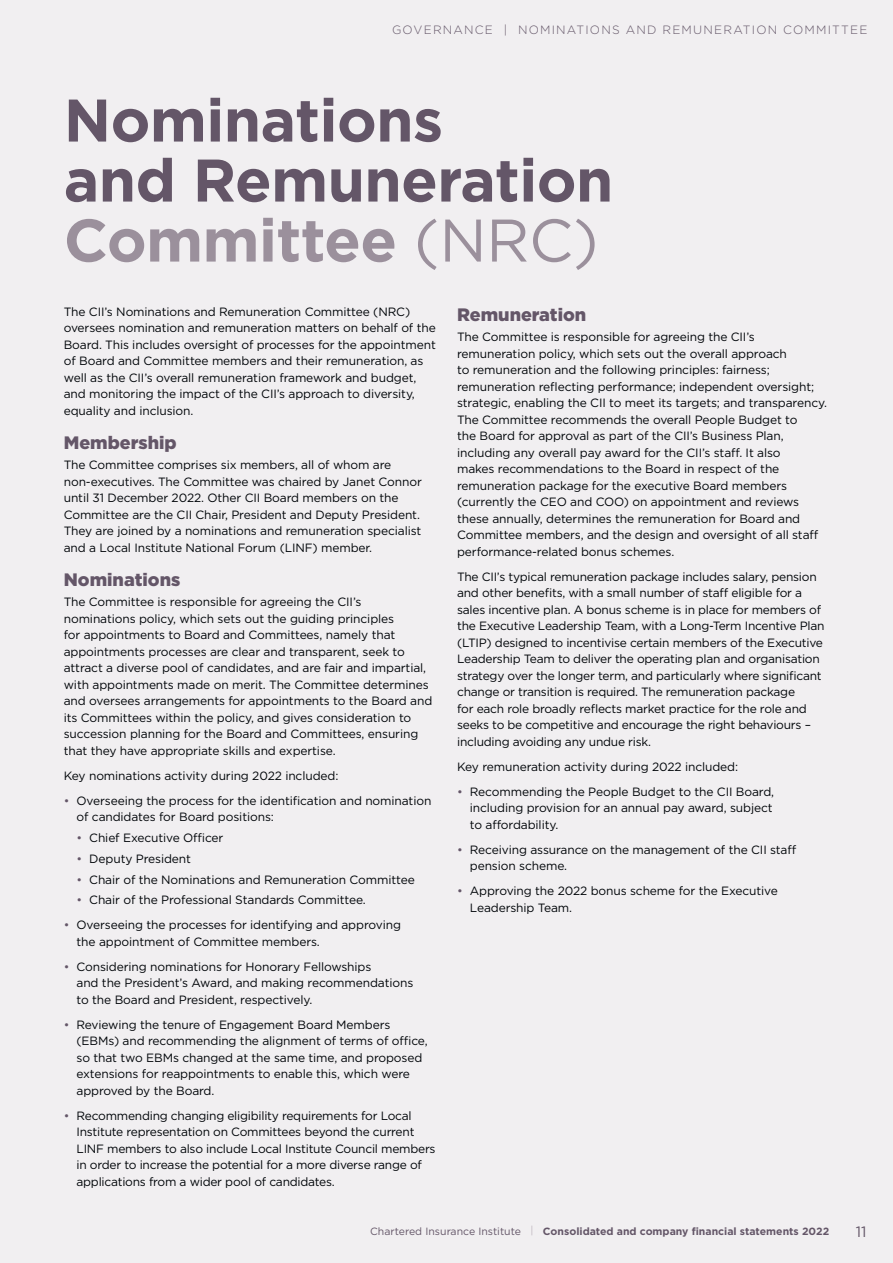
<style>
.page{position:relative;width:893px;height:1263px;background:#f1eff1}
.page>*{position:absolute;margin:0;border:0;box-sizing:border-box;transform-origin:0 0}
.t1{font:700 60px/60px "Gotham";letter-spacing:-.01em;color:#645668}
.t2{font:900 18px "Gotham";color:#645668}
.t3{font:15px "Gotham";color:#645668}
.t4{font:12px/16.5px "Gotham";letter-spacing:-.01em;color:#000408}
.t5{font:300 12px "Gotham";letter-spacing:.1em;color:#645668}
.t6{font:700 10.5px "Gotham";color:#645668}
.s1{color:#9b909c}
.s2{font-weight:400;color:#9b909c}
.s3{color:#645668}
.s4{font-weight:400}
.s5{font-weight:300;color:#aaa0ab}
</style>
<div class="page">
<p class="t5" style="left:392px;top:22px;width:477px">GOVERNANCE | NOMINATIONS AND REMUNERATION COMMITTEE</p>
<h1 class="t1" style="left:64px;top:90px;width:551px">Nominations<br>and Remuneration<br><span class="s1">Committee</span> <span class="s2">(NRC)</span></h1>
<p class="t4" style="left:64px;top:303px;width:374px">The CII’s Nominations and Remuneration Committee (NRC) oversees nomination and remuneration matters on behalf of the Board. This includes oversight of processes for the appointment of Board and Committee members and their remuneration, as well as the CII’s overall remuneration framework and budget, and monitoring the impact of the CII’s approach to diversity, equality and inclusion.</p>
<h2 class="t2" style="left:64px;top:430px;width:114px">Membership</h2>
<p class="t4" style="left:64px;top:456px;width:360px">The Committee comprises six members, all of whom are non-executives. The Committee was chaired by Janet Connor until 31 December 2022. Other CII Board members on the Committee are the CII Chair, President and Deputy President.<br>They are joined by a nominations and remuneration specialist and a Local Institute National Forum (LINF) member.</p>
<h2 class="t2" style="left:64px;top:567px;width:118px">Nominations</h2>
<p class="t4" style="left:64px;top:594px;width:370px">The Committee is responsible for agreeing the CII’s nominations policy, which sets out the guiding principles<br>for appointments to Board and Committees, namely that appointments processes are clear and transparent, seek to attract a diverse pool of candidates, and are fair and impartial, with appointments made on merit. The Committee determines and oversees arrangements for appointments to the Board and its Committees within the policy, and gives consideration to succession planning for the Board and Committees, ensuring that they have appropriate skills and expertise.</p>
<p class="t4" style="left:64px;top:767px;width:276px">Key nominations activity during 2022 included:</p>
<p class="t4" style="left:77px;top:792px;width:356px;text-indent:-13px"><span class="s3">•</span> Overseeing the process for the identification and nomination of candidates for Board positions:</p>
<p class="t4" style="left:77px;top:829px;width:148px"><span class="s3">•</span> Chief Executive Officer</p>
<p class="t4" style="left:77px;top:850px;width:116px"><span class="s3">•</span> Deputy President</p>
<p class="t4" style="left:77px;top:871px;width:340px"><span class="s3">•</span> Chair of the Nominations and Remuneration Committee</p>
<p class="t4" style="left:77px;top:892px;width:291px"><span class="s3">•</span> Chair of the Professional Standards Committee.</p>
<p class="t4" style="left:77px;top:917px;width:326px;text-indent:-13px"><span class="s3">•</span> Overseeing the processes for identifying and approving the appointment of Committee members.</p>
<p class="t4" style="left:77px;top:958px;width:338px;text-indent:-13px"><span class="s3">•</span> Considering nominations for Honorary Fellowships<br>and the President’s Award, and making recommendations to the Board and President, respectively.</p>
<p class="t4" style="left:77px;top:1016px;width:353px;text-indent:-13px"><span class="s3">•</span> Reviewing the tenure of Engagement Board Members (EBMs) and recommending the alignment of terms of office, so that two EBMs changed at the same time, and proposed extensions for reappointments to enable this, which were approved by the Board.</p>
<p class="t4" style="left:77px;top:1107px;width:361px;text-indent:-13px"><span class="s3">•</span> Recommending changing eligibility requirements for Local Institute representation on Committees beyond the current LINF members to also include Local Institute Council members in order to increase the potential for a more diverse range of applications from a wider pool of candidates.</p>
<h2 class="t2" style="left:457px;top:302px;width:131px">Remuneration</h2>
<p class="t4" style="left:457px;top:329px;width:371px">The Committee is responsible for agreeing the CII’s remuneration policy, which sets out the overall approach<br>to remuneration and the following principles: fairness; remuneration reflecting performance; independent oversight; strategic, enabling the CII to meet its targets; and transparency.<br>The Committee recommends the overall People Budget to<br>the Board for approval as part of the CII’s Business Plan, including any overall pay award for the CII’s staff. It also<br>makes recommendations to the Board in respect of the remuneration package for the executive Board members (currently the CEO and COO) on appointment and reviews these annually, determines the remuneration for Board and Committee members, and the design and oversight of all staff performance-related bonus schemes.</p>
<p class="t4" style="left:457px;top:568px;width:369px">The CII’s typical remuneration package includes salary, pension and other benefits, with a small number of staff eligible for a sales incentive plan. A bonus scheme is in place for members of the Executive Leadership Team, with a Long-Term Incentive Plan (LTIP) designed to incentivise certain members of the Executive Leadership Team to deliver the operating plan and organisation strategy over the longer term, and particularly where significant change or transition is required. The remuneration package<br>for each role broadly reflects market practice for the role and seeks to be competitive and encourage the right behaviours – including avoiding any undue risk.</p>
<p class="t4" style="left:457px;top:758px;width:282px">Key remuneration activity during 2022 included:</p>
<p class="t4" style="left:470px;top:783px;width:306px;text-indent:-13px"><span class="s3">•</span> Recommending the People Budget to the CII Board, including provision for an annual pay award, subject to affordability.</p>
<p class="t4" style="left:470px;top:841px;width:328px;text-indent:-13px"><span class="s3">•</span> Receiving assurance on the management of the CII staff pension scheme.</p>
<p class="t4" style="left:470px;top:883px;width:309px;text-indent:-13px"><span class="s3">•</span> Approving the 2022 bonus scheme for the Executive<br>Leadership Team.</p>
<p class="t6" style="left:370px;top:1224px;width:460px"><span class="s4">Chartered Insurance Institute</span> <span class="s5">|</span> Consolidated and company financial statements 2022</p>
<p class="t3" style="left:856px;top:1222px;width:12px">11</p>
</div>
